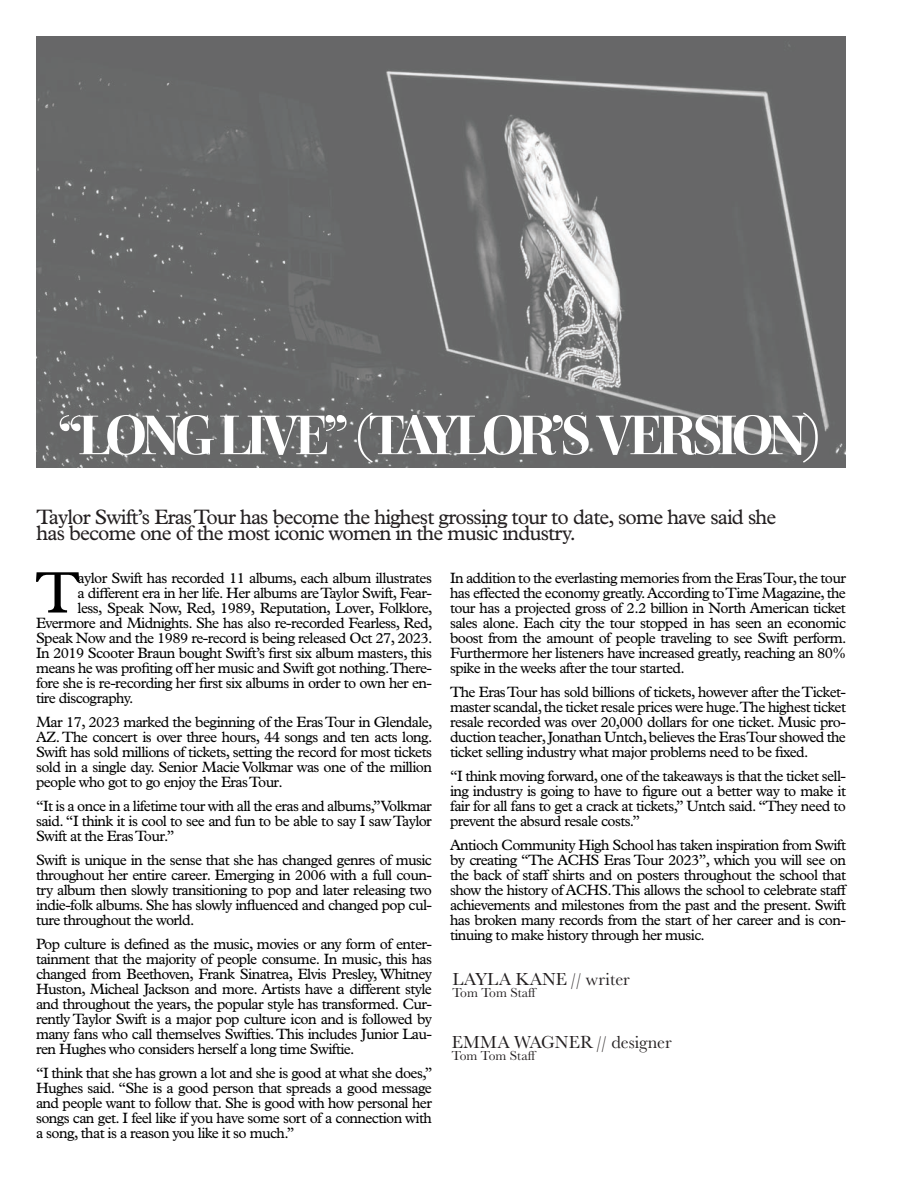
<style>
.page{position:relative;width:918px;height:1188px;background:#fff}
.page>*{position:absolute;margin:0;border:0;box-sizing:border-box;transform-origin:0 0}
.t1{font:58.95px "Plantin MT Pro";color:#000}
.t2{font:700 57px "Mencken Std Head";letter-spacing:-.09em;color:#fff}
.t3{font:21px/16.5px "Plantin MT Pro";letter-spacing:-.04em;color:#231f20}
.t4{font:18px "Baskerville URW";color:#231f20}
.t5{font:15px/15px "Plantin MT Pro";letter-spacing:-.04em;color:#000;text-align:justify}
.t6{font:13.5px "Baskerville URW";color:#231f20}
</style>
<div class="page">
<img style="left:36px;top:36px;width:810px;height:432px">
<p class="t2" style="left:57px;top:402px;width:764px">“LONG LIVE” (TAYLOR’S VERSION)</p>
<p class="t3" style="left:37px;top:509px;width:741px">Taylor Swift’s Eras Tour has become the highest grossing tour to date, some have said she has become one of the most iconic women in the music industry.</p>
<p class="t1" style="left:35px;top:559px;width:46px">T</p>
<p class="t5" style="left:78px;top:570px;width:356px">aylor Swift has recorded 11 albums, each album illustrates</p>
<p class="t5" style="left:78px;top:585px;width:356px">a different era in her life. Her albums are Taylor Swift, Fear-</p>
<p class="t5" style="left:78px;top:600px;width:356px">less, Speak Now, Red, 1989, Reputation, Lover, Folklore,</p>
<p class="t5" style="left:36px;top:615px;width:398px">Evermore and Midnights. She has also re-recorded Fearless, Red,</p>
<p class="t5" style="left:36px;top:630px;width:398px">Speak Now and the 1989 re-record is being released Oct 27, 2023.</p>
<p class="t5" style="left:36px;top:645px;width:398px">In 2019 Scooter Braun bought Swift’s first six album masters, this</p>
<p class="t5" style="left:36px;top:660px;width:397px">means he was profiting off her music and Swift got nothing. There-</p>
<p class="t5" style="left:36px;top:675px;width:398px">fore she is re-recording her first six albums in order to own her en-</p>
<p class="t5" style="left:36px;top:690px;width:99px">tire discography.</p>
<p class="t5" style="left:36px;top:714px;width:398px">Mar 17, 2023 marked the beginning of the Eras Tour in Glendale, AZ. The concert is over three hours, 44 songs and ten acts long.<br>Swift has sold millions of tickets, setting the record for most tickets sold in a single day. Senior Macie Volkmar was one of the million people who got to go enjoy the Eras Tour.</p>
<p class="t5" style="left:36px;top:798px;width:397px">“It is a once in a lifetime tour with all the eras and albums,” Volkmar said. “I think it is cool to see and fun to be able to say I saw Taylor Swift at the Eras Tour.”</p>
<p class="t5" style="left:36px;top:852px;width:398px">Swift is unique in the sense that she has changed genres of music throughout her entire career. Emerging in 2006 with a full coun&shy;try album then slowly transitioning to pop and later releasing two indie-folk albums. She has slowly influenced and changed pop cul&shy;ture throughout the world.</p>
<p class="t5" style="left:36px;top:936px;width:398px">Pop culture is defined as the music, movies or any form of enter&shy;tainment that the majority of people consume. In music, this has changed from Beethoven, Frank Sinatrea, Elvis Presley, Whitney Huston, Micheal Jackson and more. Artists have a different style and throughout the years, the popular style has transformed. Cur&shy;rently Taylor Swift is a major pop culture icon and is followed by many fans who call themselves Swifties. This includes Junior Lau&shy;ren Hughes who considers herself a long time Swiftie.</p>
<p class="t5" style="left:36px;top:1065px;width:398px">“I think that she has grown a lot and she is good at what she does,” Hughes said. “She is a good person that spreads a good message and people want to follow that. She is good with how personal her songs can get. I feel like if you have some sort of a connection with a song, that is a reason you like it so much.”</p>
<p class="t5" style="left:450px;top:570px;width:398px">In addition to the everlasting memories from the Eras Tour, the tour has effected the economy greatly. According to Time Magazine, the tour has a projected gross of 2.2 billion in North American ticket sales alone. Each city the tour stopped in has seen an economic boost from the amount of people traveling to see Swift perform.<br>Furthermore her listeners have increased greatly, reaching an 80% spike in the weeks after the tour started.</p>
<p class="t5" style="left:450px;top:684px;width:398px">The Eras Tour has sold billions of tickets, however after the Ticket&shy;master scandal, the ticket resale prices were huge. The highest ticket resale recorded was over 20,000 dollars for one ticket. Music pro&shy;duction teacher, Jonathan Untch, believes the Eras Tour showed the ticket selling industry what major problems need to be fixed.</p>
<p class="t5" style="left:450px;top:768px;width:398px">“I think moving forward, one of the takeaways is that the ticket sell&shy;ing industry is going to have to figure out a better way to make it fair for all fans to get a crack at tickets,” Untch said. “They need to prevent the absurd resale costs.”</p>
<p class="t5" style="left:450px;top:837px;width:399px">Antioch Community High School has taken inspiration from Swift by creating “The ACHS Eras Tour 2023”, which you will see on the back of staff shirts and on posters throughout the school that show the history of ACHS. This allows the school to celebrate staff achievements and milestones from the past and the present. Swift has broken many records from the start of her career and is con&shy;tinuing to make history through her music.</p>
<p class="t4" style="left:452px;top:967px;width:179px">LAYLA KANE // writer</p>
<p class="t6" style="left:452px;top:983px;width:86px">Tom Tom Staff</p>
<p class="t4" style="left:452px;top:1029px;width:221px">EMMA WAGNER // designer</p>
<p class="t6" style="left:452px;top:1046px;width:86px">Tom Tom Staff</p>
</div>
